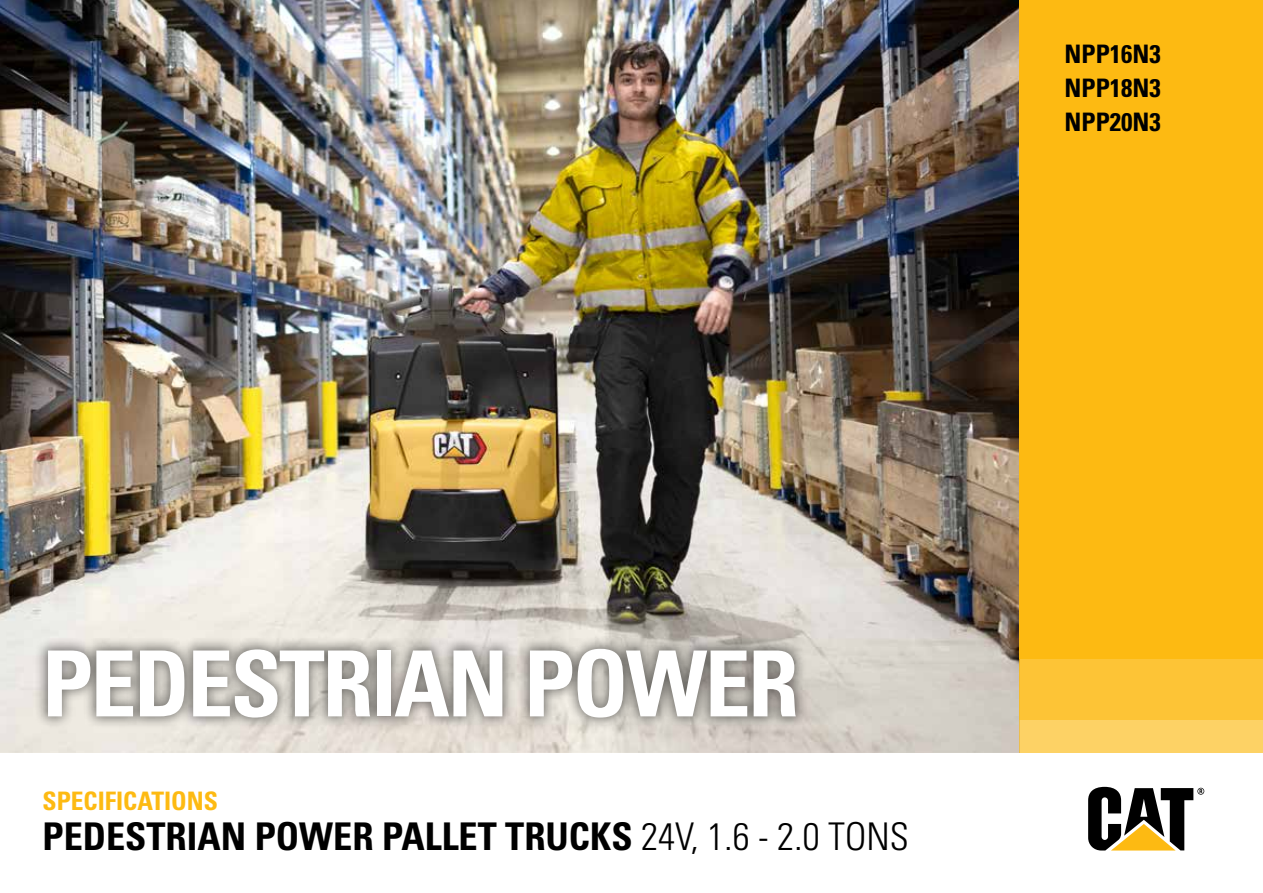
<style>
.page{position:relative;width:1263px;height:893px;background:#fff}
.page>*{position:absolute;margin:0;border:0;box-sizing:border-box;transform-origin:0 0}
.t1{font:91.2px "Univers LTCYR 67 Bold Cond";letter-spacing:-.025em;color:#fff}
.t2{font:38.25px "Univers LTCYR 67 Bold Cond";color:#000}
.t3{font:25.5px/33.9px "Univers LTCYR 67 Bold Cond";color:#000;text-align:justify}
.t4{font:25.5px "Univers LTCYR 67 Bold Cond";color:#fdba12}
.s1{font-family:"Univers LTCYR 47 Light Cond"}
</style>
<div class="page">
<img style="left:0;top:0;width:1019px;height:753px">
<svg style="left:1088px;top:787px;width:116px;height:63px"></svg>
<div style="left:1019px;top:0;width:244px;height:658px;background:#fdba12"></div>
<div style="left:1019px;top:658px;width:244px;height:62px;background:#fdc436"></div>
<div style="left:1019px;top:720px;width:244px;height:33px;background:#fdd265"></div>
<div style="left:35px;top:635px;width:774px;height:96px;background:#000;opacity:.5"></div>
<p class="t3" style="left:1065px;top:36px;width:98px">NPP16N3<br>NPP18N3<br>NPP20N3</p>
<h1 class="t1" style="left:42px;top:628px;width:758px">PEDESTRIAN POWER</h1>
<p class="t4" style="left:43px;top:785px;width:177px">SPECIFICATIONS</p>
<p class="t2" style="left:43px;top:813px;width:868px">PEDESTRIAN POWER PALLET TRUCKS <span class="s1">24V, 1.6 - 2.0 TONS</span></p>
</div>
